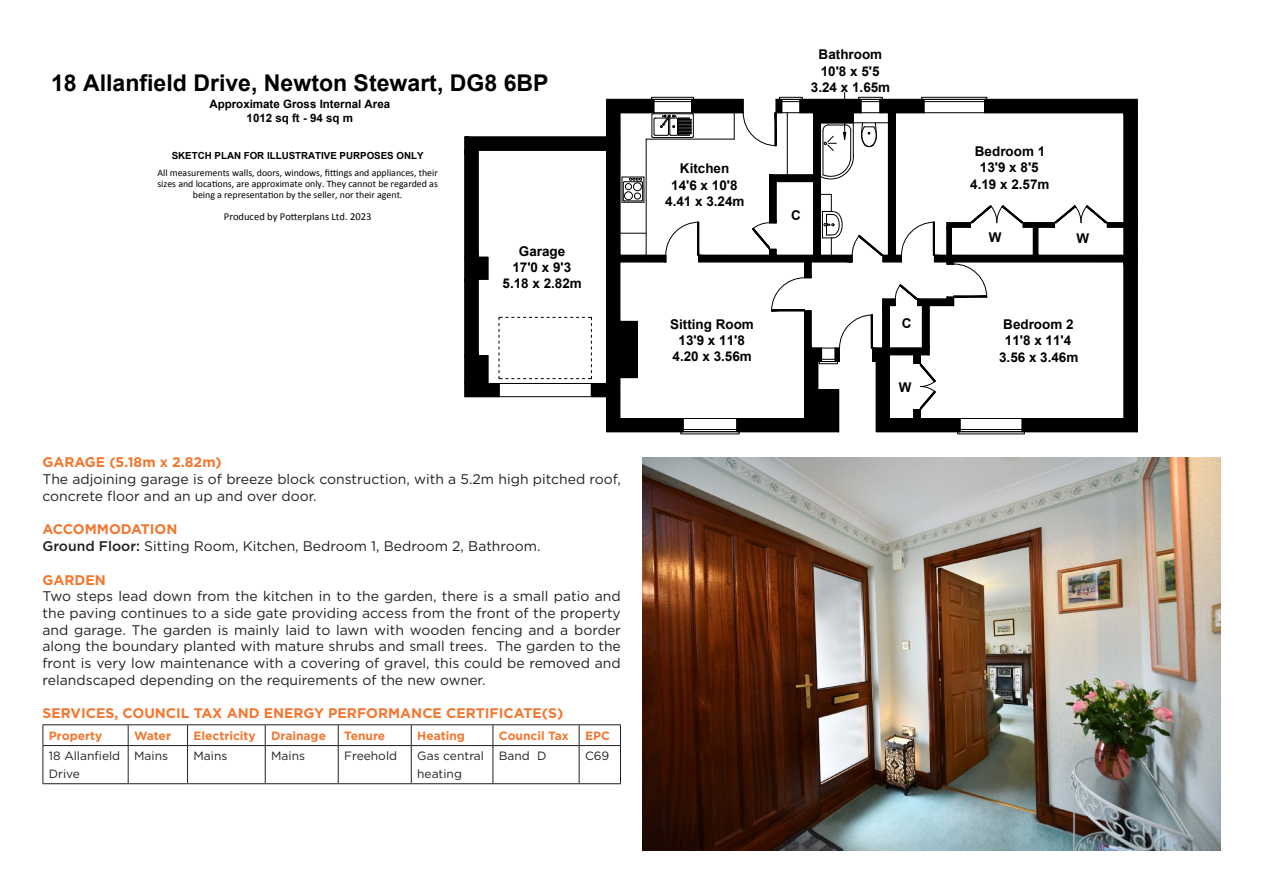
<style>
.page{position:relative;width:1263px;height:893px;background:#fff}
.page>*{position:absolute;margin:0;border:0;box-sizing:border-box;transform-origin:0 0}
.t1{font:700 23.1px "Arial";color:#000}
.Body_Text{font:13.95px/16.8px "Gotham HTF";color:#231f20}
.Headings_Text{font:700 13.95px "Gotham HTF";color:#f37731}
.t2{font:700 13.5px/16.2px "Arial";color:#000;text-align:center}
.Body_Text-2{font:12px/17.4px "Gotham HTF";color:#231f20}
.Headings_Text-2{font:700 12px "Gotham HTF";color:#f37731}
.t3{font:700 11.55px/14px "Arial";color:#000;text-align:center}
.t4{font:10.5px "Calibri";color:#000}
.t5{font:9.9px/11.1px "Calibri";color:#000;text-align:center}
.t6{font:700 9.75px "Arial";color:#000}
.s1{font-weight:500}
</style>
<div class="page">
<hr style="left:43px;top:724px;width:85px;height:1px;background:#231f20">
<svg style="left:43px;top:725px;width:1px;height:20px"></svg>
<hr style="left:128px;top:724px;width:60px;height:1px;background:#231f20">
<svg style="left:128px;top:725px;width:1px;height:20px"></svg>
<hr style="left:188px;top:724px;width:77px;height:1px;background:#231f20">
<svg style="left:187px;top:725px;width:1px;height:20px"></svg>
<hr style="left:265px;top:724px;width:73px;height:1px;background:#231f20">
<svg style="left:265px;top:725px;width:1px;height:20px"></svg>
<hr style="left:338px;top:724px;width:73px;height:1px;background:#231f20">
<svg style="left:338px;top:725px;width:1px;height:20px"></svg>
<hr style="left:411px;top:724px;width:82px;height:1px;background:#231f20">
<svg style="left:411px;top:725px;width:1px;height:20px"></svg>
<hr style="left:493px;top:724px;width:86px;height:1px;background:#231f20">
<svg style="left:493px;top:725px;width:1px;height:20px"></svg>
<hr style="left:579px;top:724px;width:42px;height:1px;background:#231f20">
<svg style="left:579px;top:725px;width:1px;height:20px"></svg>
<svg style="left:620px;top:725px;width:1px;height:20px"></svg>
<hr style="left:43px;top:745px;width:85px;height:1px;background:#231f20">
<hr style="left:43px;top:746px;width:1px;height:37px;background:#231f20">
<hr style="left:128px;top:745px;width:60px;height:1px;background:#231f20">
<hr style="left:128px;top:746px;width:1px;height:37px;background:#231f20">
<hr style="left:188px;top:745px;width:77px;height:1px;background:#231f20">
<hr style="left:187px;top:746px;width:1px;height:37px;background:#231f20">
<hr style="left:265px;top:745px;width:73px;height:1px;background:#231f20">
<hr style="left:265px;top:746px;width:1px;height:37px;background:#231f20">
<hr style="left:338px;top:745px;width:73px;height:1px;background:#231f20">
<hr style="left:338px;top:746px;width:1px;height:37px;background:#231f20">
<hr style="left:411px;top:745px;width:82px;height:1px;background:#231f20">
<hr style="left:411px;top:746px;width:1px;height:37px;background:#231f20">
<hr style="left:493px;top:745px;width:86px;height:1px;background:#231f20">
<hr style="left:493px;top:746px;width:1px;height:37px;background:#231f20">
<hr style="left:579px;top:745px;width:42px;height:1px;background:#231f20">
<hr style="left:579px;top:746px;width:1px;height:37px;background:#231f20">
<hr style="left:620px;top:746px;width:1px;height:37px;background:#231f20">
<hr style="left:43px;top:783px;width:85px;height:1px;background:#231f20">
<hr style="left:128px;top:783px;width:60px;height:1px;background:#231f20">
<hr style="left:188px;top:783px;width:77px;height:1px;background:#231f20">
<hr style="left:265px;top:783px;width:73px;height:1px;background:#231f20">
<hr style="left:338px;top:783px;width:73px;height:1px;background:#231f20">
<hr style="left:411px;top:783px;width:82px;height:1px;background:#231f20">
<hr style="left:493px;top:783px;width:86px;height:1px;background:#231f20">
<hr style="left:579px;top:783px;width:42px;height:1px;background:#231f20">
<img style="left:642px;top:457px;width:578px;height:393px">
<div style="left:651px;top:97px;width:43px;height:3px;border:1px solid #000"></div>
<div style="left:779px;top:97px;width:23px;height:3px;border:1px solid #000"></div>
<div style="left:858px;top:97px;width:24px;height:3px;border:1px solid #000"></div>
<div style="left:921px;top:97px;width:66px;height:3px;border:1px solid #000"></div>
<hr style="left:844px;top:92px;width:1px;height:40px;background:#000">
<svg style="left:464px;top:98px;width:674px;height:334px"></svg>
<p class="t1" style="left:51px;top:68px;width:499px">18 Allanfield Drive, Newton Stewart, DG8 6BP</p>
<p class="t3" style="left:209px;top:98px;width:182px">Approximate Gross Internal Area<br>1012 sq ft - 94 sq m</p>
<p class="t3" style="left:308px;top:148px;width:69px">10'8 x 5'5<br>3.24 x 1.65m</p>
<p class="t6" style="left:172px;top:149px;width:253px">SKETCH PLAN FOR ILLUSTRATIVE PURPOSES ONLY</p>
<p class="t5" style="left:157px;top:167px;width:282px">All measurements walls, doors, windows, fittings and appliances, their sizes and locations, are approximate only. They cannot be regarded as being a representation by the seller, nor their agent.</p>
<p class="t4" style="left:224px;top:210px;width:149px">Produced by Potterplans Ltd. 2023</p>
<p class="t2" style="left:502px;top:243px;width:81px">Garage<br>17'0 x 9'3<br>5.18 x 2.82m</p>
<p class="Headings_Text" style="left:43px;top:454px;width:181px">GARAGE (5.18m x 2.82m)</p>
<p class="Body_Text" style="left:43px;top:470px;width:580px">The adjoining garage is of breeze block construction, with a 5.2m high pitched roof, concrete floor and an up and over door.</p>
<p class="Headings_Text" style="left:43px;top:521px;width:136px">ACCOMMODATION</p>
<p class="Body_Text" style="left:43px;top:537px;width:500px"><span class="s1">Ground Floor:</span> Sitting Room, Kitchen, Bedroom 1, Bedroom 2, Bathroom.</p>
<p class="Headings_Text" style="left:43px;top:571px;width:65px">GARDEN</p>
<p class="Body_Text" style="left:43px;top:588px;width:580px;text-align:justify">Two steps lead down from the kitchen in to the garden, there is a small patio and the paving continues to a side gate providing access from the front of the property and garage. The garden is mainly laid to lawn with wooden fencing and a border along the boundary planted with mature shrubs and small trees. The garden to the front is very low maintenance with a covering of gravel, this could be removed and relandscaped depending on the requirements of the new owner.</p>
<p class="Headings_Text" style="left:43px;top:705px;width:522px">SERVICES, COUNCIL TAX AND ENERGY PERFORMANCE CERTIFICATE(S)</p>
<p class="Headings_Text-2" style="left:49px;top:728px;width:55px">Property</p>
<p class="Headings_Text-2" style="left:134px;top:728px;width:38px">Water</p>
<p class="Headings_Text-2" style="left:194px;top:728px;width:64px">Electricity</p>
<p class="Headings_Text-2" style="left:271px;top:728px;width:56px">Drainage</p>
<p class="Headings_Text-2" style="left:344px;top:728px;width:43px">Tenure</p>
<p class="Headings_Text-2" style="left:417px;top:728px;width:49px">Heating</p>
<p class="Headings_Text-2" style="left:499px;top:728px;width:71px">Council Tax</p>
<p class="Headings_Text-2" style="left:585px;top:728px;width:26px">EPC</p>
<p class="Body_Text-2" style="left:49px;top:747px;width:73px">18 Allanfield<br>Drive</p>
<p class="Body_Text-2" style="left:134px;top:747px;width:35px">Mains</p>
<p class="Body_Text-2" style="left:194px;top:747px;width:35px">Mains</p>
<p class="Body_Text-2" style="left:271px;top:747px;width:35px">Mains</p>
<p class="Body_Text-2" style="left:344px;top:747px;width:54px">Freehold</p>
<p class="Body_Text-2" style="left:417px;top:747px;width:68px">Gas central heating</p>
<p class="Body_Text-2" style="left:499px;top:747px;width:49px">Band D</p>
<p class="Body_Text-2" style="left:585px;top:747px;width:26px">C69</p>
<p class="t5" style="left:195px;top:544px;width:211px">being a representation by the seller, nor their agent.</p>
<p class="t2" style="left:665px;top:161px;width:81px">Kitchen<br>14'6 x 10'8<br>4.41 x 3.24m</p>
<p class="t2" style="left:811px;top:47px;width:81px">Bathroom<br>10'8 x 5'5<br>3.24 x 1.65m</p>
<p class="t2" style="left:791px;top:207px;width:11px">C</p>
<p class="t2" style="left:670px;top:316px;width:85px">Sitting Room<br>13'9 x 11'8<br>4.20 x 3.56m</p>
<p class="t2" style="left:902px;top:316px;width:11px">C</p>
<p class="t2" style="left:899px;top:379px;width:14px">W</p>
<p class="t2" style="left:970px;top:144px;width:81px">Bedroom 1<br>13'9 x 8'5<br>4.19 x 2.57m</p>
<p class="t2" style="left:989px;top:230px;width:14px">W</p>
<p class="t2" style="left:1076px;top:231px;width:14px">W</p>
<p class="t2" style="left:999px;top:317px;width:81px">Bedroom 2<br>11'8 x 11'4<br>3.56 x 3.46m</p>
</div>
